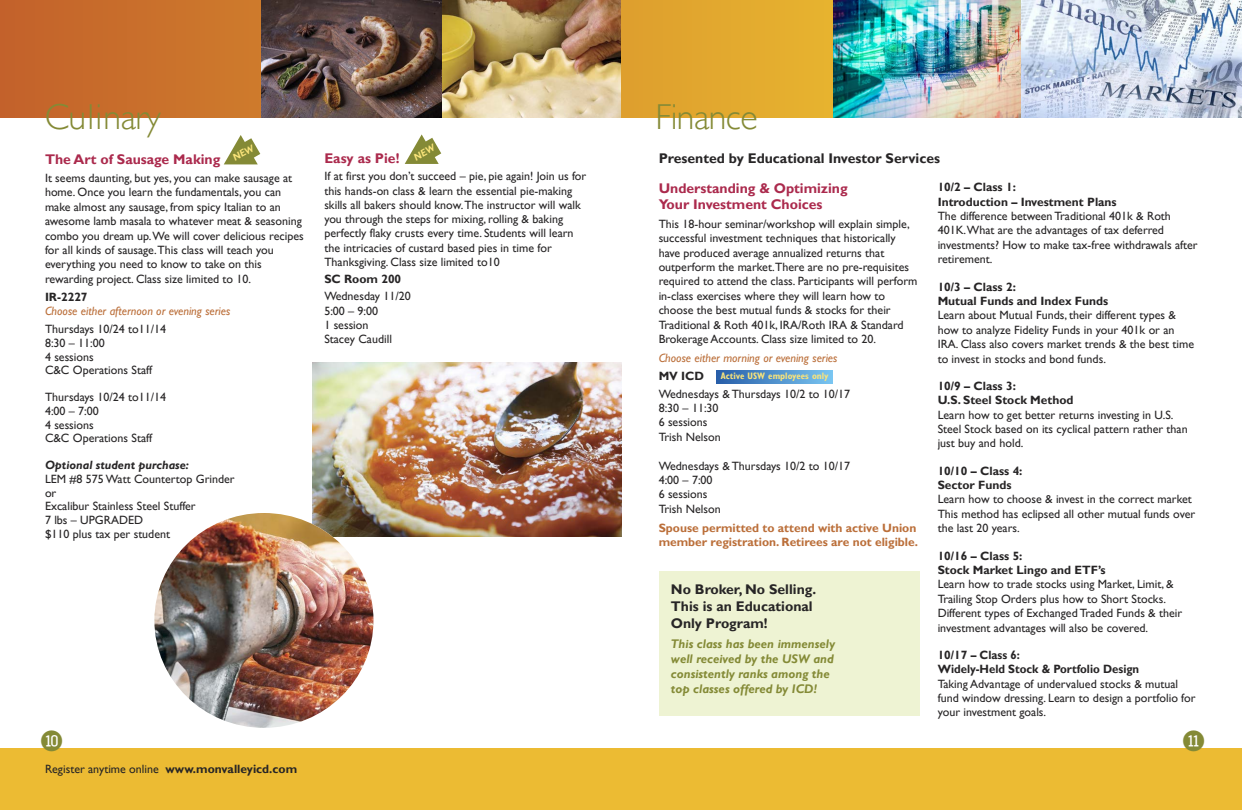
<style>
.page{position:relative;width:1242px;height:810px;background:#fff}
.page>*{position:absolute;margin:0;border:0;box-sizing:border-box;transform-origin:0 0}
.t1{font:300 36px "Gill Sans";letter-spacing:-.015em;color:#848a36}
.t2{font:28px "Fyra Numeric Circle Closed";color:#848a36}
.t3{font:700 14px/16.8px "Gill Sans";color:#272526}
.t4{font:700 14px/16.8px "Gill Sans";color:#ab2a4d}
.t5{font:italic 700 12.5px/15px "Gill Sans";color:#848a36}
.t6{font:12px/14.4px "Gill Sans";color:#272526}
.t7{font:700 12px/14.4px "Gill Sans";color:#272526}
.t8{font:700 12px/14.4px "Gill Sans";color:#bb6f3a}
.t9{font:italic 12px "Gill Sans";color:#bb6f3a}
.t10{font:italic 700 12px "Gill Sans";color:#272526}
.t11{font:700 condensed 9.3px "Gill Sans";color:#fae47a}
.s1{font-weight:700}
</style>
<div class="page">
<svg style="left:0;top:0;width:834px;height:118px;background:#d3882d"></svg>
<div style="left:1px;top:748px;width:1241px;height:61px;background:#ecbb33"></div>
<div style="left:659px;top:572px;width:261px;height:144px;background:#eef3d3"></div>
<svg style="left:716px;top:370px;width:116px;height:13px;background:#5090cc"></svg>
<img style="left:261px;top:0;width:360px;height:118px">
<img style="left:312px;top:362px;width:309px;height:174px">
<img style="left:154px;top:513px;width:219px;height:215px">
<img style="left:834px;top:0;width:408px;height:118px">
<svg style="left:244px;top:138px;width:16px;height:20px"></svg>
<svg style="left:425px;top:137px;width:16px;height:21px"></svg>
<h1 class="t1" style="left:45px;top:96px;width:118px">Culinary</h1>
<p class="t4" style="left:45px;top:150px;width:177px">The Art of Sausage Making</p>
<p class="t6" style="left:45px;top:171px;width:260px">It seems daunting, but yes, you can make sausage at home. Once you learn the fundamentals, you can make almost any sausage, from spicy Italian to an awesome lamb masala to whatever meat &amp; seasoning combo you dream up.We will cover delicious recipes for all kinds of sausage.This class will teach you everything you need to know to take on this rewarding project. Class size limited to 10.</p>
<p class="t7" style="left:45px;top:290px;width:44px">IR-2227</p>
<p class="t9" style="left:45px;top:304px;width:187px">Choose either afternoon or evening series</p>
<p class="t6" style="left:45px;top:322px;width:123px;line-height:13.5px">Thursdays 10/24 to11/14<br>8:30 – 11:00<br>4 sessions<br>C&amp;C Operations Staff</p>
<p class="t6" style="left:45px;top:390px;width:123px;line-height:13.5px">Thursdays 10/24 to11/14<br>4:00 – 7:00<br>4 sessions<br>C&amp;C Operations Staff</p>
<p class="t10" style="left:45px;top:458px;width:146px">Optional student purchase:</p>
<p class="t6" style="left:45px;top:472px;width:191px;line-height:13.8px">LEM #8 575 Watt Countertop Grinder or<br>Excalibur Stainless Steel Stuffer<br>7 lbs – UPGRADED<br>$110 plus tax per student</p>
<p class="t4" style="left:324px;top:150px;width:77px">Easy as Pie!</p>
<p class="t6" style="left:324px;top:169px;width:263px">If at first you don’t succeed – pie, pie again! Join us for</p>
<p class="t6" style="left:324px;top:184px;width:258px">this hands-on class &amp; learn the essential pie-making skills all bakers should know.The instructor will walk you through the steps for mixing, rolling &amp; baking perfectly flaky crusts every time. Students will learn the intricacies of custard based pies in time for Thanksgiving. Class size limited to10</p>
<p class="t7" style="left:324px;top:272px;width:78px">SC Room 200</p>
<p class="t6" style="left:324px;top:289px;width:88px">Wednesday 11/20<br>5:00 – 9:00<br>1 session<br>Stacey Caudill</p>
<h1 class="t1" style="left:655px;top:96px;width:104px">Finance</h1>
<p class="t3" style="left:659px;top:150px;width:283px">Presented by Educational Investor Services</p>
<p class="t4" style="left:659px;top:179px;width:191px">Understanding &amp; Optimizing<br>Your Investment Choices</p>
<p class="t6" style="left:659px;top:217px;width:260px">This 18-hour seminar/workshop will explain simple, successful investment techniques that historically have produced average annualized returns that outperform the market.There are no pre-requisites required to attend the class. Participants will perform in-class exercises where they will learn how to choose the best mutual funds &amp; stocks for their Traditional &amp; Roth 401k, IRA/Roth IRA &amp; Standard Brokerage Accounts. Class size limited to 20.</p>
<p class="t9" style="left:659px;top:351px;width:180px">Choose either morning or evening series</p>
<p class="t7" style="left:659px;top:369px;width:47px">MV ICD</p>
<p class="t6" style="left:659px;top:386px;width:193px">Wednesdays &amp; Thursdays 10/2 to 10/17<br>8:30 – 11:30<br>6 sessions<br>Trish Nelson</p>
<p class="t6" style="left:659px;top:458px;width:193px">Wednesdays &amp; Thursdays 10/2 to 10/17<br>4:00 – 7:00<br>6 sessions<br>Trish Nelson</p>
<p class="t8" style="left:659px;top:520px;width:261px">Spouse permitted to attend with active Union member registration. Retirees are not eligible.</p>
<p class="t3" style="left:671px;top:581px;width:147px">No Broker, No Selling.<br>This is an Educational<br>Only Program!</p>
<p class="t5" style="left:671px;top:636px;width:166px">This class has been immensely well received by the USW and consistently ranks among the top classes offered by ICD!</p>
<p class="t11" style="left:721px;top:370px;width:109px">Active USW employees only</p>
<p class="t7" style="left:938px;top:180px;width:181px">10/2 – Class 1:<br>Introduction – Investment Plans</p>
<p class="t6" style="left:938px;top:209px;width:261px">The difference between Traditional 401k &amp; Roth 401K.What are the advantages of tax deferred investments? How to make tax-free withdrawals after retirement.</p>
<p class="t7" style="left:938px;top:279px;width:172px">10/3 – Class 2:<br>Mutual Funds and Index Funds</p>
<p class="t6" style="left:938px;top:308px;width:258px">Learn about Mutual Funds, their different types &amp; how to analyze Fidelity Funds in your 401k or an IRA. Class also covers market trends &amp; the best time to invest in stocks and bond funds.</p>
<p class="t7" style="left:938px;top:379px;width:137px">10/9 – Class 3:<br>U.S. Steel Stock Method</p>
<p class="t6" style="left:938px;top:407px;width:252px">Learn how to get better returns investing in U.S.<br>Steel Stock based on its cyclical pattern rather than just buy and hold.</p>
<p class="t7" style="left:938px;top:463px;width:86px">10/10 – Class 4:<br>Sector Funds</p>
<p class="t6" style="left:938px;top:492px;width:259px">Learn how to choose &amp; invest in the correct market<br>This method has eclipsed all other mutual funds over the last 20 years.</p>
<p class="t7" style="left:938px;top:548px;width:169px">10/16 – Class 5:<br>Stock Market Lingo and ETF’s</p>
<p class="t6" style="left:938px;top:577px;width:246px">Learn how to trade stocks using Market, Limit, &amp; Trailing Stop Orders plus how to Short Stocks.<br>Different types of Exchanged Traded Funds &amp; their investment advantages will also be covered.</p>
<p class="t7" style="left:938px;top:648px;width:203px">10/17 – Class 6:<br>Widely-Held Stock &amp; Portfolio Design</p>
<p class="t6" style="left:938px;top:676px;width:259px">Taking Advantage of undervalued stocks &amp; mutual fund window dressing. Learn to design a portfolio for your investment goals.</p>
<h2 class="t2" style="left:40px;top:725px;width:25px">q</h2>
<h2 class="t2" style="left:1182px;top:725px;width:25px">w</h2>
<p class="t6" style="left:45px;top:762px;width:254px">Register anytime online <span class="s1">www.monvalleyicd.com</span></p>
</div>
